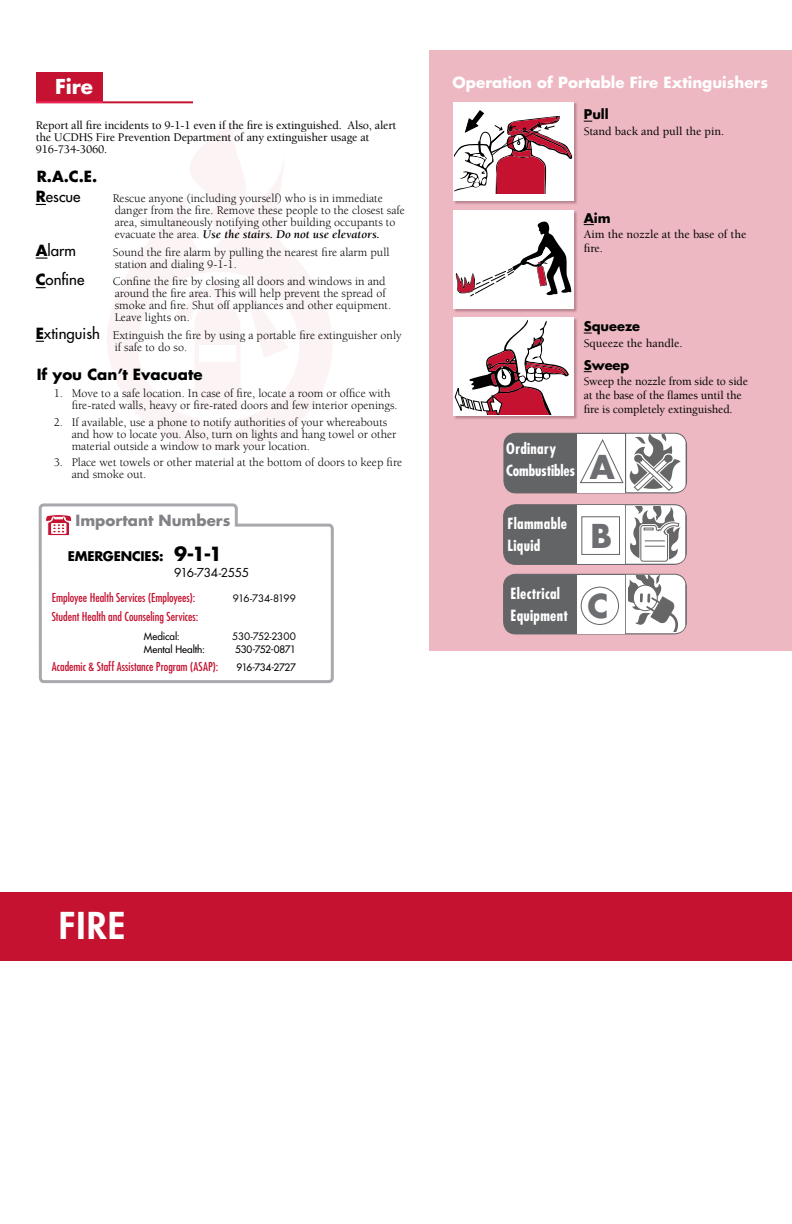
<style>
.page{position:relative;width:792px;height:1224px;background:#fff}
.page>*{position:absolute;margin:0;border:0;box-sizing:border-box;transform-origin:0 0}
.t1{font:800 36px "Futura";color:#fff}
.t2{font:700 32px "Futura";color:#6d6e71}
.t3{font:700 20px "Futura";color:#fff}
.t4{font:700 19px "Futura";color:#000}
.t5{font:700 15px "Futura";color:#fff}
.t6{font:700 condensed 15px/22px "Futura";letter-spacing:.02em;color:#fff}
.t7{font:700 15px/20.5px "Futura";color:#000}
.t8{font:700 condensed 15px/22px "Futura";letter-spacing:-.01em;color:#fff}
.t9{font:700 15px "Futura";color:#808285}
.t10{font:15px "Futura";color:#000}
.t11{font:700 13px "Futura";color:#000}
.t12{font:12px/12px "Berkeley";color:#000}
.t13{font:500 12px/14px "Berkeley";letter-spacing:-.01em;color:#000}
.t14{font:condensed 12px "Futura";color:#c41230}
.t15{font:12px "Futura";letter-spacing:-.03em;color:#000}
.t16{font:10px "Futura";letter-spacing:-.01em;color:#000}
.t17{font:10px "Futura";letter-spacing:-.085em;color:#000}
.t18{font:10px "Futura";letter-spacing:-.035em;color:#000}
.t19{font:10px "Futura";letter-spacing:-.045em;color:#000}
.t20{font:10px "Futura";letter-spacing:-.035em;color:#000}
.s1{font-weight:400}
.s2{font-weight:700;font-style:italic}
.s3{font-weight:700}
.s4{font-family:"Futura";font-weight:700;font-size:15px}
.s5{font-family:"Futura";font-size:15px}
.s6{font-size:13px}
.s7{font-stretch:normal;font-size:32px;color:#6d6e71}
</style>
<div class="page">
<svg style="left:198px;top:120px;width:38px;height:32px"></svg>
<svg style="left:107px;top:152px;width:225px;height:297px;fill:#fcf3f5"></svg>
<div style="left:138px;top:272px;width:161px;height:149px;background:#fff;border-radius:50%"></div>
<svg style="left:169px;top:281px;width:120px;height:130px"></svg>
<div style="left:199px;top:346px;width:37px;height:16px;background:#fff"></div>
<div style="left:36px;top:72px;width:67px;height:31px;background:#c41230"></div>
<hr style="left:36px;top:101px;width:157px;height:2px;background:#c41230">
<div style="left:430px;top:50px;width:362px;height:601px;background:#edb8c1"></div>
<div style="left:504px;top:574px;width:182px;height:60px;background:#636466;border-radius:12px"></div>
<div style="left:503px;top:574px;width:184px;height:60px;border:1px solid #636466;border-radius:12px"></div>
<div style="left:577px;top:575px;width:48px;height:58px;background:#fff"></div>
<svg style="left:626px;top:575px;width:59px;height:58px"></svg>
<div style="left:581px;top:587px;width:38px;height:38px;border:1px solid #636466;border-radius:50%"></div>
<div style="left:504px;top:433px;width:183px;height:60px;background:#636466;border-radius:12px"></div>
<div style="left:503px;top:433px;width:184px;height:60px;border:1px solid #636466;border-radius:12px"></div>
<div style="left:578px;top:434px;width:47px;height:58px;background:#fff"></div>
<svg style="left:580px;top:434px;width:106px;height:58px"></svg>
<div style="left:504px;top:505px;width:182px;height:59px;background:#636466;border-radius:12px"></div>
<div style="left:503px;top:504px;width:184px;height:61px;border:1px solid #636466;border-radius:12px"></div>
<div style="left:577px;top:506px;width:48px;height:58px;background:#fff"></div>
<svg style="left:626px;top:505px;width:59px;height:59px"></svg>
<div style="left:581px;top:516px;width:39px;height:39px;border:1px solid #636466"></div>
<div style="left:454px;top:102px;width:124px;height:103px;background:#000;opacity:.28"></div>
<div style="left:453px;top:102px;width:121px;height:99px;background:#fff"></div>
<div style="left:454px;top:318px;width:124px;height:102px;background:#000;opacity:.28"></div>
<div style="left:453px;top:318px;width:121px;height:98px;background:#fff"></div>
<svg style="left:455px;top:320px;width:114px;height:95px"></svg>
<svg style="left:455px;top:110px;width:118px;height:83px"></svg>
<div style="left:454px;top:211px;width:124px;height:102px;background:#000;opacity:.28"></div>
<div style="left:453px;top:210px;width:121px;height:99px;background:#fff"></div>
<svg style="left:456px;top:222px;width:115px;height:74px"></svg>
<svg style="left:37px;top:503px;width:298px;height:458px"></svg>
<svg style="left:46px;top:515px;width:26px;height:21px"></svg>
<div style="left:0;top:892px;width:792px;height:68px;background:#c41230"></div>
<h3 class="t3" style="left:55px;top:73px;width:40px">Fire</h3>
<p class="t13" style="left:36px;top:119px;width:362px;line-height:12px">Report all fire incidents to 9-1-1 even if the fire is extinguished. Also, alert the UCDHS Fire Prevention Department of any extinguisher usage at<br>916-734-3060.</p>
<p class="t7" style="left:36px;top:165px;width:63px">R.A.C.E.<br>R<span class="s1">escue</span></p>
<p class="t12" style="left:113px;top:193px;width:294px">Rescue anyone (including yourself) who is in immediate danger from the fire. Remove these people to the closest safe area, simultaneously notifying other building occupants to evacuate the area. <span class="s2">Use the stairs. Do not use elevators.</span></p>
<p class="t10" style="left:36px;top:241px;width:42px"><span class="s3">A</span>larm</p>
<p class="t12" style="left:113px;top:246px;width:278px">Sound the fire alarm by pulling the nearest fire alarm pull station and dialing 9-1-1.</p>
<p class="t10" style="left:36px;top:270px;width:50px"><span class="s3">C</span>onfine</p>
<p class="t12" style="left:113px;top:276px;width:280px">Confine the fire by closing all doors and windows in and around the fire area. This will help prevent the spread of smoke and fire. Shut off appliances and other equipment.<br>Leave lights on.</p>
<p class="t12" style="left:115px;top:330px;width:289px;text-indent:-79px"><span class="s4">E</span><span class="s5">xtinguish</span> Extinguish the fire by using a portable fire extinguisher only if safe to do so.</p>
<p class="t7" style="left:37px;top:364px;width:167px">If you Can’t Evacuate</p>
<p class="t12" style="left:72px;top:388px;width:327px;text-indent:-18px">1. Move to a safe location. In case of fire, locate a room or office with fire-rated walls, heavy or fire-rated doors and few interior openings.</p>
<p class="t12" style="left:72px;top:416px;width:326px;text-indent:-18px">2. If available, use a phone to notify authorities of your whereabouts and how to locate you. Also, turn on lights and hang towel or other material outside a window to mark your location.</p>
<p class="t12" style="left:72px;top:457px;width:332px;text-indent:-18px">3. Place wet towels or other material at the bottom of doors to keep fire and smoke out.</p>
<p class="t9" style="left:76px;top:510px;width:156px">Important Numbers</p>
<p class="t11" style="left:52px;top:547px;width:12px">EME</p>
<p class="t11" style="left:94px;top:547px;width:18px">RGENCIES</p>
<h3 class="t4" style="left:159px;top:541px;width:64px"><span class="s6">:</span> 9-1-1</h3>
<p class="t15" style="left:174px;top:564px;width:77px">916-734-2555</p>
<p class="t14" style="left:52px;top:590px;width:145px">Employee Health Services (Employees):</p>
<p class="t17" style="left:233px;top:591px;width:64px">916-734-8199</p>
<p class="t14" style="left:52px;top:609px;width:148px">Student Health and Counseling Services:</p>
<p class="t16" style="left:144px;top:629px;width:37px">Medical:</p>
<p class="t18" style="left:232px;top:629px;width:65px">530-752-2300</p>
<p class="t16" style="left:144px;top:642px;width:63px">Mental Health:</p>
<p class="t19" style="left:235px;top:642px;width:62px">530-752-0871</p>
<p class="t14" style="left:52px;top:659px;width:168px">Academic &amp; Staff Assistance Program (ASAP):</p>
<p class="t20" style="left:237px;top:661px;width:61px">916-734-2727</p>
<p class="t5" style="left:453px;top:71px;width:317px">Operation of Portable Fire Extinguishers</p>
<p class="t11" style="left:584px;top:105px;width:27px">Pull</p>
<p class="t13" style="left:584px;top:124px;width:142px">Stand back and pull the pin.</p>
<p class="t11" style="left:584px;top:209px;width:28px">Aim</p>
<p class="t13" style="left:584px;top:228px;width:164px">Aim the nozzle at the base of the fire.</p>
<p class="t11" style="left:584px;top:317px;width:58px">Squeeze</p>
<p class="t13" style="left:584px;top:336px;width:100px">Squeeze the handle.</p>
<p class="t11" style="left:584px;top:356px;width:47px">Sweep</p>
<p class="t13" style="left:584px;top:375px;width:166px">Sweep the nozzle from side to side at the base of the flames until the fire is completely extinguished.</p>
<p class="t8" style="left:506px;top:437px;width:110px">Ordinary<br>Combustibles <span class="s7">A</span></p>
<p class="t6" style="left:508px;top:512px;width:61px">Flammable<br>Liquid</p>
<h2 class="t2" style="left:591px;top:514px;width:23px">B</h2>
<p class="t6" style="left:511px;top:583px;width:97px">Electrical<br>Equipment <sup>C</sup></p>
<h1 class="t1" style="left:59px;top:902px;width:68px">FIRE</h1>
</div>
